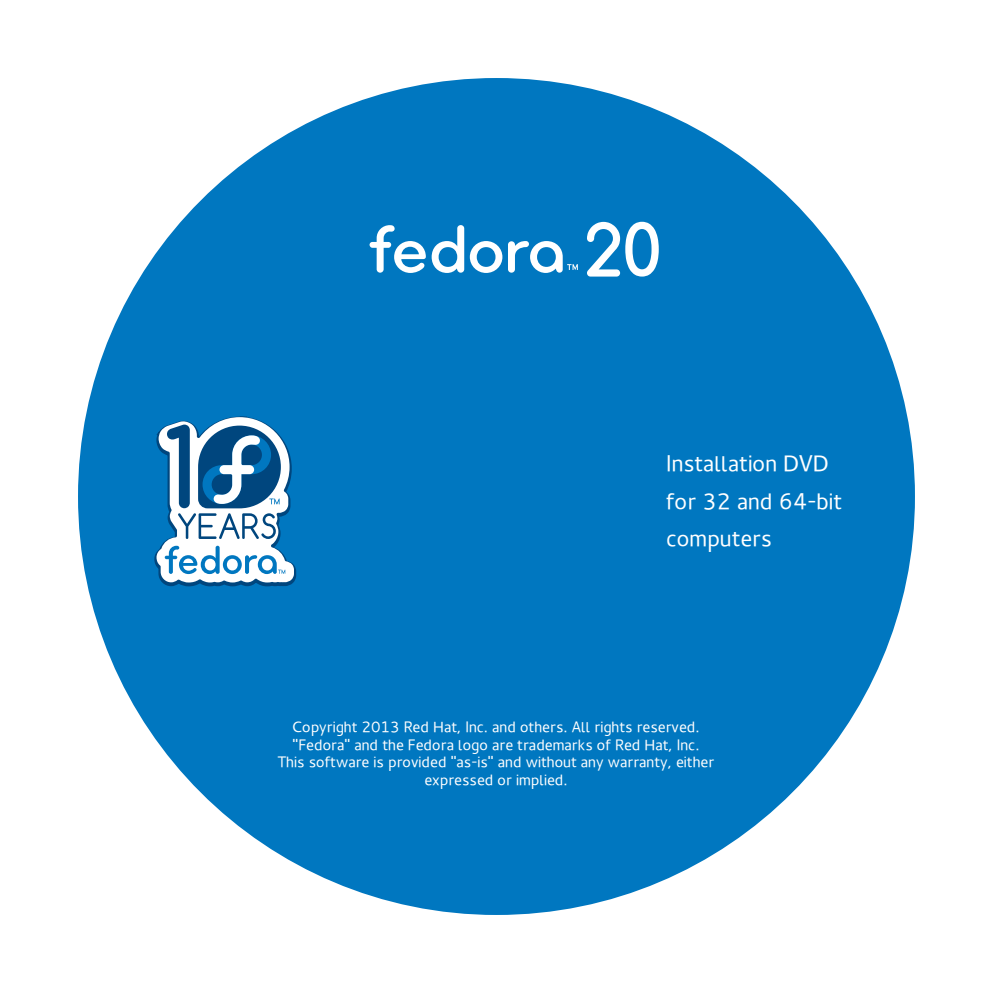
<style>
.page{position:relative;width:993px;height:993px;background:#fff}
.page>*{position:absolute;margin:0;border:0;box-sizing:border-box;transform-origin:0 0}
.t1{font:700 70px "Comfortaa";color:#fff}
.t2{font:22.5px/37.5px "Cantarell";color:#fff}
.t3{font:15px/17.5px "Cantarell";color:#fff;text-align:center}
</style>
<div class="page">
<div style="left:78px;top:78px;width:836px;height:836px;background:#0077c0;border-radius:50%"></div>
<svg style="left:154px;top:416px;width:142px;height:170px"></svg>
<svg style="left:508px;top:241px;width:69px;height:32px"></svg>
<svg style="left:431px;top:225px;width:71px;height:48px"></svg>
<svg style="left:369px;top:225px;width:56px;height:48px"></svg>
<h1 class="t1" style="left:584px;top:205px;width:78px">20</h1>
<h2 class="t2" style="left:666px;top:443px;width:177px">Installation DVD for 32 and 64-bit computers</h2>
<p class="t3" style="left:278px;top:717px;width:438px">Copyright 2013 Red Hat, Inc. and others. All rights reserved. "Fedora" and the Fedora logo are trademarks of Red Hat, Inc.<br>This software is provided "as-is" and without any warranty, either expressed or implied.</p>
</div>
